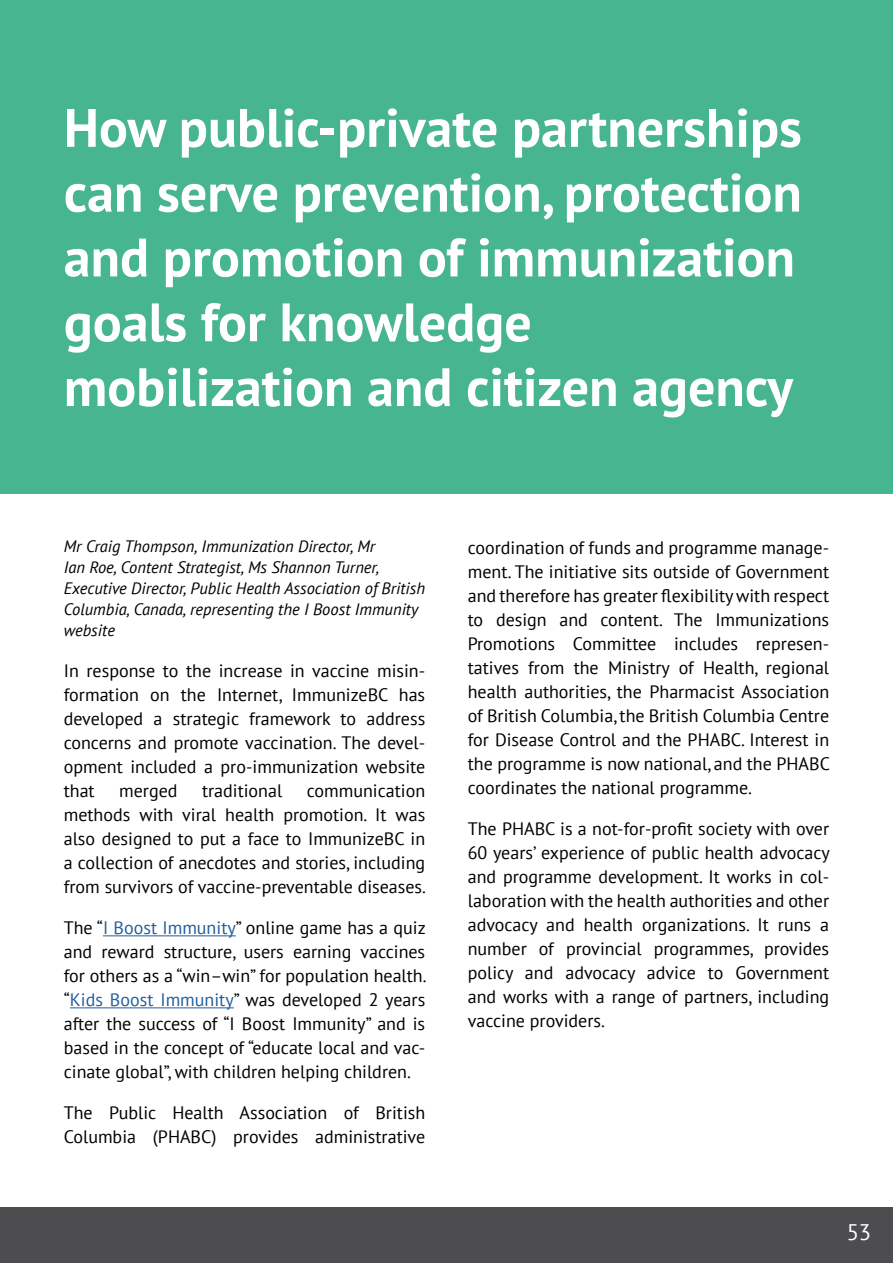
<style>
.page{position:relative;width:893px;height:1263px;background:#fff}
.page>*{position:absolute;margin:0;border:0;box-sizing:border-box;transform-origin:0 0}
.t1{font:700 54px/64.8px "PT Sans";color:#fff}
.t2{font:22.5px "PT Sans";color:#fff}
.t3{font:18px/24px "PT Sans";color:#000;text-align:justify}
.t4{font:italic 16.5px/21px "PT Sans";color:#000}
.s1{color:#215e9e}
</style>
<div class="page">
<div style="left:0;top:0;width:893px;height:493px;background:#47b590"></div>
<hr style="left:103px;top:935px;width:133px;height:1px;background:#215e9e">
<hr style="left:70px;top:1007px;width:164px;height:1px;background:#215e9e">
<div style="left:0;top:1208px;width:893px;height:55px;background:#4d4d4f"></div>
<h1 class="t1" style="left:64px;top:94px;width:740px">How public-private partnerships can serve prevention, protection and promotion of immunization goals for knowledge mobilization and citizen agency</h1>
<p class="t4" style="left:64px;top:536px;width:363px">Mr Craig Thompson, Immunization Director, Mr<br>Ian Roe, Content Strategist, Ms Shannon Turner, Executive Director, Public Health Association of British Columbia, Canada, representing the I Boost Immunity website</p>
<p class="t3" style="left:64px;top:659px;width:363px">In response to the increase in vaccine misin&shy;formation on the Internet, ImmunizeBC has developed a strategic framework to address concerns and promote vaccination. The devel&shy;opment included a pro-immunization website that</p>
<p class="t3" style="left:64px;top:779px;width:364px;text-indent:243px">communication methods with viral health promotion. It was also designed to put a face to ImmunizeBC in a collection of anecdotes and stories, including from survivors of vaccine-preventable diseases.</p>
<p class="t3" style="left:64px;top:916px;width:364px">The “<span class="s1">I Boost Immunity</span>” online game has a quiz and reward structure, users earning vaccines for others as a “win–win” for population health. “<span class="s1">Kids Boost Immunity</span>” was developed 2 years after the success of “I Boost Immunity” and is based in the concept of “educate local and vac&shy;cinate global”, with children helping children.</p>
<p class="t3" style="left:64px;top:1101px;width:363px">The Public Health Association of British<br>Columbia (PHABC) provides administrative</p>
<p class="t3" style="left:119px;top:779px;width:60px">merged</p>
<p class="t3" style="left:202px;top:779px;width:82px">traditional</p>
<p class="t3" style="left:468px;top:535px;width:364px">coordination of funds and programme manage&shy;ment. The initiative sits outside of Government and therefore has greater flexibility with respect to design and content. The Immunizations Promotions Committee includes represen&shy;tatives from the Ministry of Health, regional health authorities, the Pharmacist Association of British Columbia, the British Columbia Centre for Disease Control and the PHABC. Interest in the programme is now national, and the PHABC coordinates the national programme.</p>
<p class="t3" style="left:468px;top:816px;width:364px">The PHABC is a not-for-profit society with over 60 years’ experience of public health advocacy and programme development. It works in col&shy;laboration with the health authorities and other advocacy and health organizations. It runs a number of provincial programmes, provides policy and advocacy advice to Government and works with a range of partners, including vaccine providers.</p>
<p class="t2" style="left:847px;top:1218px;width:26px">53</p>
</div>
